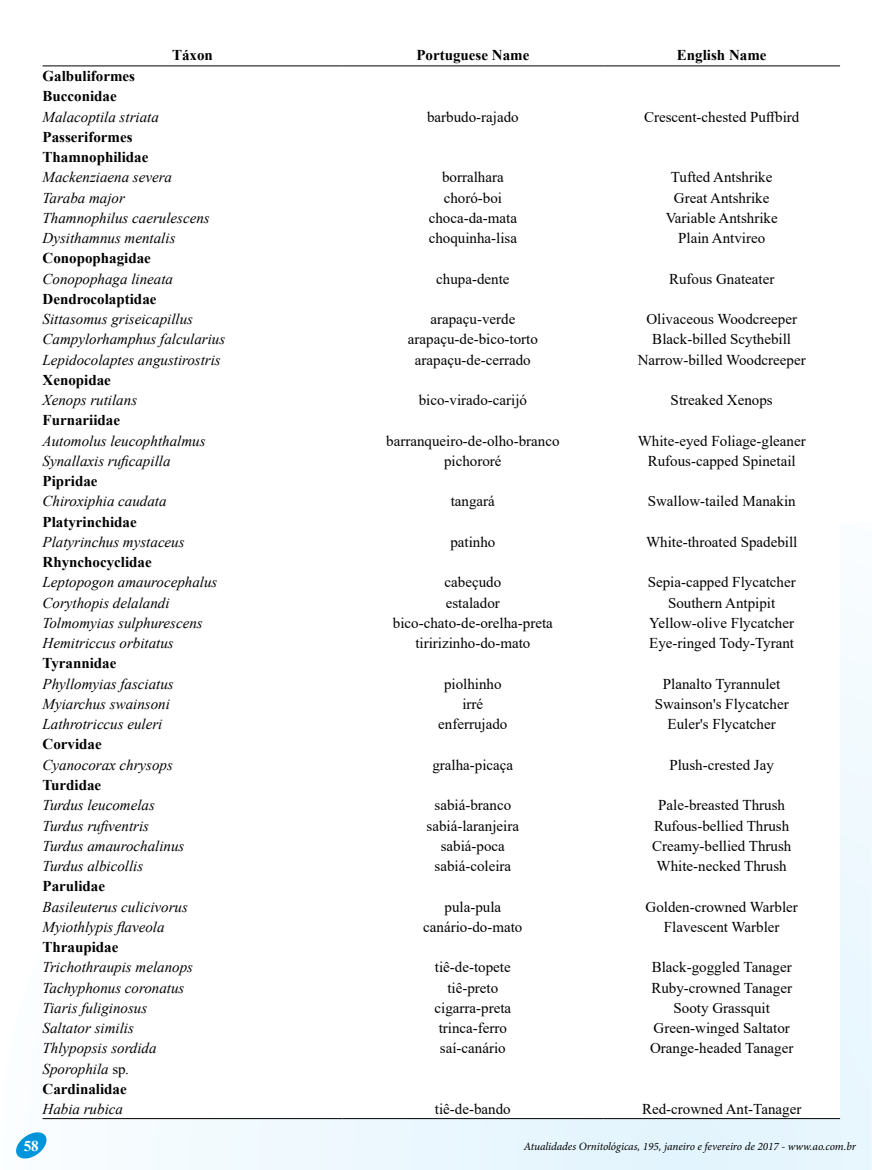
<style>
.page{position:relative;width:872px;height:1170px;background:#fff}
.page>*{position:absolute;margin:0;border:0;box-sizing:border-box;transform-origin:0 0}
.t1{font:15px "Times New Roman";color:#000}
.t2{font:italic 15px "Times New Roman";color:#000}
.t3{font:700 15px/20.2px "Times New Roman";color:#000}
.t4{font:700 15px "Times New Roman";color:#fff}
.t5{font:italic 11.25px "Minion Pro";letter-spacing:-.005em;color:#000}
.s1{font-weight:400;font-style:italic}
.s2{font-weight:400}
</style>
<div class="page">
<svg style="left:42px;top:657px;width:829px;height:512px"></svg>
<svg style="left:871px;top:731px;width:1px;height:438px"></svg>
<svg style="left:16px;top:1130px;width:33px;height:29px"></svg>
<div style="left:43px;top:45px;width:797px;height:1073px;background:#fff"></div>
<hr style="left:43px;top:65px;width:299px;height:1px;background:#000">
<hr style="left:342px;top:65px;width:261px;height:1px;background:#000">
<hr style="left:603px;top:65px;width:237px;height:1px;background:#000">
<hr style="left:43px;top:1118px;width:299px;height:1px;background:#000">
<hr style="left:342px;top:1118px;width:261px;height:1px;background:#000">
<hr style="left:603px;top:1118px;width:237px;height:1px;background:#000">
<p class="t3" style="left:172px;top:45px;width:42px">Táxon</p>
<p class="t3" style="left:416px;top:45px;width:114px">Portuguese Name</p>
<p class="t3" style="left:677px;top:45px;width:91px">English Name</p>
<p class="t3" style="left:43px;top:65px;width:94px">Galbuliformes<br>Bucconidae</p>
<p class="t2" style="left:43px;top:106px;width:118px">Malacoptila striata</p>
<p class="t1" style="left:427px;top:106px;width:93px">barbudo-rajado</p>
<p class="t1" style="left:644px;top:106px;width:157px">Crescent-chested Puffbird</p>
<p class="t3" style="left:43px;top:126px;width:107px">Passeriformes<br>Thamnophilidae</p>
<p class="t2" style="left:43px;top:167px;width:131px">Mackenziaena severa</p>
<p class="t1" style="left:442px;top:167px;width:63px">borralhara</p>
<p class="t1" style="left:671px;top:167px;width:103px">Tufted Antshrike</p>
<p class="t2" style="left:43px;top:187px;width:84px">Taraba major</p>
<p class="t1" style="left:444px;top:187px;width:60px">choró-boi</p>
<p class="t1" style="left:674px;top:187px;width:97px">Great Antshrike</p>
<p class="t2" style="left:43px;top:207px;width:169px">Thamnophilus caerulescens</p>
<p class="t1" style="left:429px;top:207px;width:90px">choca-da-mata</p>
<p class="t1" style="left:665px;top:207px;width:114px">Variable Antshrike</p>
<p class="t2" style="left:43px;top:228px;width:134px">Dysithamnus mentalis</p>
<p class="t1" style="left:429px;top:227px;width:90px">choquinha-lisa</p>
<p class="t1" style="left:678px;top:227px;width:89px">Plain Antvireo</p>
<p class="t3" style="left:43px;top:248px;width:110px">Conopophagidae</p>
<p class="t2" style="left:43px;top:268px;width:132px">Conopophaga lineata</p>
<p class="t1" style="left:436px;top:268px;width:75px">chupa-dente</p>
<p class="t1" style="left:669px;top:268px;width:107px">Rufous Gnateater</p>
<p class="t3" style="left:43px;top:288px;width:115px">Dendrocolaptidae</p>
<p class="t2" style="left:43px;top:309px;width:152px">Sittasomus griseicapillus</p>
<p class="t1" style="left:430px;top:308px;width:86px">arapaçu-verde</p>
<p class="t1" style="left:646px;top:308px;width:152px">Olivaceous Woodcreeper</p>
<p class="t2" style="left:43px;top:329px;width:184px">Campylorhamphus falcularius</p>
<p class="t1" style="left:408px;top:329px;width:131px">arapaçu-de-bico-torto</p>
<p class="t1" style="left:652px;top:329px;width:140px">Black-billed Scythebill</p>
<p class="t2" style="left:43px;top:349px;width:180px">Lepidocolaptes angustirostris</p>
<p class="t1" style="left:415px;top:349px;width:117px">arapaçu-de-cerrado</p>
<p class="t1" style="left:637px;top:349px;width:170px">Narrow-billed Woodcreeper</p>
<p class="t3" style="left:43px;top:369px;width:70px">Xenopidae</p>
<p class="t2" style="left:43px;top:390px;width:96px">Xenops rutilans</p>
<p class="t1" style="left:419px;top:389px;width:110px">bico-virado-carijó</p>
<p class="t1" style="left:670px;top:389px;width:104px">Streaked Xenops</p>
<p class="t3" style="left:43px;top:410px;width:79px">Furnariidae</p>
<p class="t2" style="left:43px;top:430px;width:164px">Automolus leucophthalmus</p>
<p class="t1" style="left:386px;top:430px;width:175px">barranqueiro-de-olho-branco</p>
<p class="t1" style="left:638px;top:430px;width:169px">White-eyed Foliage-gleaner</p>
<p class="t2" style="left:43px;top:450px;width:129px">Synallaxis ruficapilla</p>
<p class="t1" style="left:444px;top:450px;width:59px">pichororé</p>
<p class="t1" style="left:647px;top:450px;width:149px">Rufous-capped Spinetail</p>
<p class="t3" style="left:43px;top:470px;width:57px">Pipridae</p>
<p class="t2" style="left:43px;top:491px;width:126px">Chiroxiphia caudata</p>
<p class="t1" style="left:451px;top:491px;width:46px">tangará</p>
<p class="t1" style="left:647px;top:491px;width:149px">Swallow-tailed Manakin</p>
<p class="t3" style="left:43px;top:511px;width:96px">Platyrinchidae</p>
<p class="t2" style="left:43px;top:531px;width:144px">Platyrinchus mystaceus</p>
<p class="t1" style="left:450px;top:531px;width:46px">patinho</p>
<p class="t1" style="left:646px;top:531px;width:153px">White-throated Spadebill</p>
<p class="t3" style="left:43px;top:551px;width:111px">Rhynchocyclidae</p>
<p class="t2" style="left:43px;top:572px;width:176px">Leptopogon amaurocephalus</p>
<p class="t1" style="left:444px;top:572px;width:58px">cabeçudo</p>
<p class="t1" style="left:647px;top:572px;width:149px">Sepia-capped Flycatcher</p>
<p class="t2" style="left:42px;top:592px;width:129px">Corythopis delalandi</p>
<p class="t1" style="left:446px;top:592px;width:56px">estalador</p>
<p class="t1" style="left:668px;top:592px;width:109px">Southern Antpipit</p>
<p class="t2" style="left:42px;top:612px;width:162px">Tolmomyias sulphurescens</p>
<p class="t1" style="left:393px;top:612px;width:161px">bico-chato-de-orelha-preta</p>
<p class="t1" style="left:649px;top:612px;width:146px">Yellow-olive Flycatcher</p>
<p class="t2" style="left:42px;top:633px;width:133px">Hemitriccus orbitatus</p>
<p class="t1" style="left:415px;top:632px;width:116px">tiririzinho-do-mato</p>
<p class="t1" style="left:649px;top:632px;width:146px">Eye-ringed Tody-Tyrant</p>
<p class="t3" style="left:42px;top:652px;width:75px">Tyrannidae</p>
<p class="t2" style="left:42px;top:673px;width:133px">Phyllomyias fasciatus</p>
<p class="t1" style="left:444px;top:673px;width:59px">piolhinho</p>
<p class="t1" style="left:663px;top:673px;width:119px">Planalto Tyrannulet</p>
<p class="t2" style="left:42px;top:693px;width:129px">Myiarchus swainsoni</p>
<p class="t1" style="left:462px;top:693px;width:22px">irré</p>
<p class="t1" style="left:654px;top:693px;width:135px">Swainson's Flycatcher</p>
<p class="t2" style="left:42px;top:714px;width:121px">Lathrotriccus euleri</p>
<p class="t1" style="left:438px;top:713px;width:71px">enferrujado</p>
<p class="t1" style="left:667px;top:713px;width:110px">Euler's Flycatcher</p>
<p class="t3" style="left:42px;top:733px;width:61px">Corvidae</p>
<p class="t2" style="left:42px;top:754px;width:132px">Cyanocorax chrysops</p>
<p class="t1" style="left:432px;top:754px;width:82px">gralha-picaça</p>
<p class="t1" style="left:669px;top:754px;width:106px">Plush-crested Jay</p>
<p class="t3" style="left:43px;top:774px;width:60px">Turdidae</p>
<p class="t2" style="left:43px;top:794px;width:114px">Turdus leucomelas</p>
<p class="t1" style="left:434px;top:794px;width:78px">sabiá-branco</p>
<p class="t1" style="left:658px;top:794px;width:128px">Pale-breasted Thrush</p>
<p class="t2" style="left:43px;top:815px;width:108px">Turdus rufiventris</p>
<p class="t1" style="left:426px;top:814px;width:94px">sabiá-laranjeira</p>
<p class="t1" style="left:654px;top:814px;width:137px">Rufous-bellied Thrush</p>
<p class="t2" style="left:43px;top:835px;width:143px">Turdus amaurochalinus</p>
<p class="t1" style="left:441px;top:835px;width:66px">sabiá-poca</p>
<p class="t1" style="left:652px;top:835px;width:141px">Creamy-bellied Thrush</p>
<p class="t2" style="left:43px;top:855px;width:102px">Turdus albicollis</p>
<p class="t1" style="left:434px;top:855px;width:78px">sabiá-coleira</p>
<p class="t1" style="left:656px;top:855px;width:132px">White-necked Thrush</p>
<p class="t3" style="left:43px;top:875px;width:64px">Parulidae</p>
<p class="t2" style="left:43px;top:896px;width:147px">Basileuterus culicivorus</p>
<p class="t1" style="left:444px;top:895px;width:58px">pula-pula</p>
<p class="t1" style="left:645px;top:895px;width:154px">Golden-crowned Warbler</p>
<p class="t2" style="left:43px;top:916px;width:124px">Myiothlypis flaveola</p>
<p class="t1" style="left:423px;top:916px;width:101px">canário-do-mato</p>
<p class="t1" style="left:664px;top:916px;width:117px">Flavescent Warbler</p>
<p class="t3" style="left:43px;top:936px;width:77px">Thraupidae</p>
<p class="t2" style="left:43px;top:956px;width:152px">Trichothraupis melanops</p>
<p class="t1" style="left:435px;top:956px;width:77px">tiê-de-topete</p>
<p class="t1" style="left:651px;top:956px;width:141px">Black-goggled Tanager</p>
<p class="t2" style="left:43px;top:977px;width:143px">Tachyphonus coronatus</p>
<p class="t1" style="left:447px;top:976px;width:52px">tiê-preto</p>
<p class="t1" style="left:651px;top:976px;width:142px">Ruby-crowned Tanager</p>
<p class="t2" style="left:43px;top:997px;width:106px">Tiaris fuliginosus</p>
<p class="t1" style="left:434px;top:997px;width:78px">cigarra-preta</p>
<p class="t1" style="left:673px;top:997px;width:98px">Sooty Grassquit</p>
<p class="t2" style="left:43px;top:1017px;width:93px">Saltator similis</p>
<p class="t1" style="left:439px;top:1017px;width:70px">trinca-ferro</p>
<p class="t1" style="left:653px;top:1017px;width:138px">Green-winged Saltator</p>
<p class="t2" style="left:43px;top:1037px;width:116px">Thlypopsis sordida</p>
<p class="t1" style="left:440px;top:1037px;width:67px">saí-canário</p>
<p class="t1" style="left:650px;top:1037px;width:145px">Orange-headed Tanager</p>
<p class="t3" style="left:43px;top:1057px;width:88px"><span class="s1">Sporophila</span> <span class="s2">sp</span><span class="s1">.<br></span>Cardinalidae</p>
<p class="t2" style="left:43px;top:1098px;width:82px">Habia rubica</p>
<p class="t1" style="left:435px;top:1098px;width:77px">tiê-de-bando</p>
<p class="t1" style="left:642px;top:1098px;width:161px">Red-crowned Ant-Tanager</p>
<p class="t4" style="left:24px;top:1134px;width:17px">58</p>
<p class="t5" style="left:524px;top:1138px;width:334px">Atualidades Ornitológicas, 195, janeiro e fevereiro de 2017 - www.ao.com.br</p>
</div>
